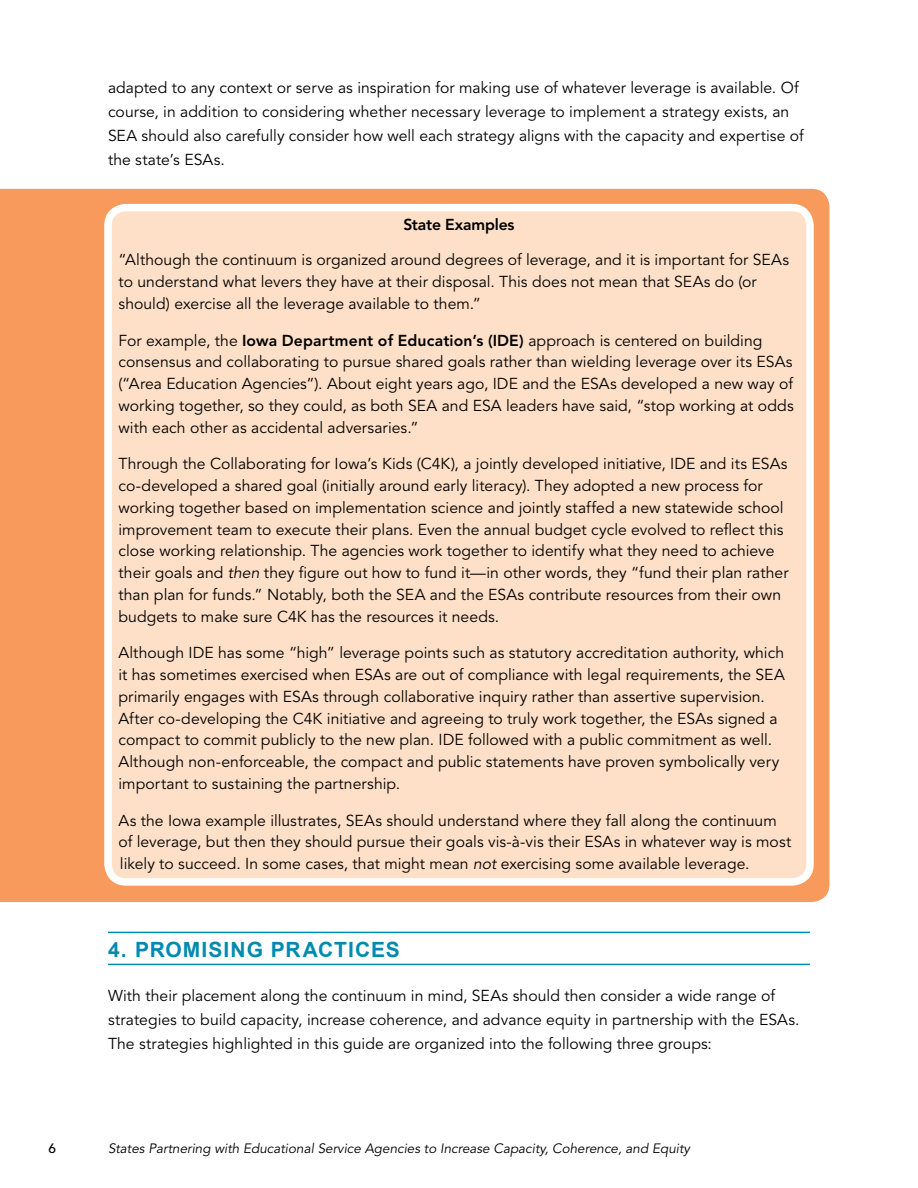
<style>
.page{position:relative;width:918px;height:1188px;background:#fff}
.page>*{position:absolute;margin:0;border:0;box-sizing:border-box;transform-origin:0 0}
.t1{font:700 21px "Arial";letter-spacing:.045em;color:#008ab0}
.t2{font:15.75px/21.8px "Avenir LT Std";letter-spacing:.005em;color:#000}
.t3{font:800 15.75px "Avenir LT Std";letter-spacing:-.01em;color:#000}
.t4{font:italic 13.5px "Avenir LT Std";color:#000}
.t5{font:500 13.5px "Avenir LT Std";color:#000}
.s1{font-weight:800}
.s2{font-style:italic}
</style>
<div class="page">
<div style="left:0;top:189px;width:830px;height:713px;background:#f89a5c"></div>
<hr style="left:108px;top:932px;width:702px;height:1px;background:#008ab0">
<hr style="left:108px;top:964px;width:702px;height:1px;background:#008ab0">
<div style="left:108px;top:208px;width:702px;height:674px;background:#fedfc7;border-radius:18px"></div>
<div style="left:104px;top:204px;width:710px;height:682px;border:8px solid #fff;border-radius:18px"></div>
<p class="t2" style="left:108px;top:76px;width:697px;line-height:24px">adapted to any context or serve as inspiration for making use of whatever leverage is available. Of course, in addition to considering whether necessary leverage to implement a strategy exists, an SEA should also carefully consider how well each strategy aligns with the capacity and expertise of the state’s ESAs.</p>
<p class="t3" style="left:403px;top:215px;width:113px">State Examples</p>
<p class="t2" style="left:118px;top:249px;width:672px">“Although the continuum is organized around degrees of leverage, and it is important for SEAs to understand what levers they have at their disposal. This does not mean that SEAs do (or should) exercise all the leverage available to them.”</p>
<p class="t2" style="left:118px;top:330px;width:677px">For example, the <span class="s1">Iowa Department of Education’s (IDE)</span> approach is centered on building consensus and collaborating to pursue shared goals rather than wielding leverage over its ESAs (“Area Education Agencies”). About eight years ago, IDE and the ESAs developed a new way of working together, so they could, as both SEA and ESA leaders have said, “stop working at odds with each other as accidental adversaries.”</p>
<p class="t2" style="left:118px;top:453px;width:672px">Through the Collaborating for Iowa’s Kids (C4K), a jointly developed initiative, IDE and its ESAs co-developed a shared goal (initially around early literacy). They adopted a new process for working together based on implementation science and jointly staffed a new statewide school improvement team to execute their plans. Even the annual budget cycle evolved to reflect this close working relationship. The agencies work together to identify what they need to achieve their goals and <span class="s2">then</span> they figure out how to fund it—in other words, they “fund their plan rather than plan for funds.” Notably, both the SEA and the ESAs contribute resources from their own budgets to make sure C4K has the resources it needs.</p>
<p class="t2" style="left:118px;top:642px;width:668px">Although IDE has some “high” leverage points such as statutory accreditation authority, which it has sometimes exercised when ESAs are out of compliance with legal requirements, the SEA primarily engages with ESAs through collaborative inquiry rather than assertive supervision.<br>After co-developing the C4K initiative and agreeing to truly work together, the ESAs signed a compact to commit publicly to the new plan. IDE followed with a public commitment as well.<br>Although non-enforceable, the compact and public statements have proven symbolically very important to sustaining the partnership.</p>
<p class="t2" style="left:118px;top:810px;width:674px">As the Iowa example illustrates, SEAs should understand where they fall along the continuum of leverage, but then they should pursue their goals vis-à-vis their ESAs in whatever way is most likely to succeed. In some cases, that might mean <span class="s2">not</span> exercising some available leverage.</p>
<h1 class="t1" style="left:108px;top:936px;width:293px">4. PROMISING PRACTICES</h1>
<p class="t2" style="left:108px;top:984px;width:693px;line-height:24px">With their placement along the continuum in mind, SEAs should then consider a wide range of strategies to build capacity, increase coherence, and advance equity in partnership with the ESAs.<br>The strategies highlighted in this guide are organized into the following three groups:</p>
<p class="t5" style="left:49px;top:1141px;width:9px">6</p>
<p class="t4" style="left:108px;top:1141px;width:584px">States Partnering with Educational Service Agencies to Increase Capacity, Coherence, and Equity</p>
</div>
